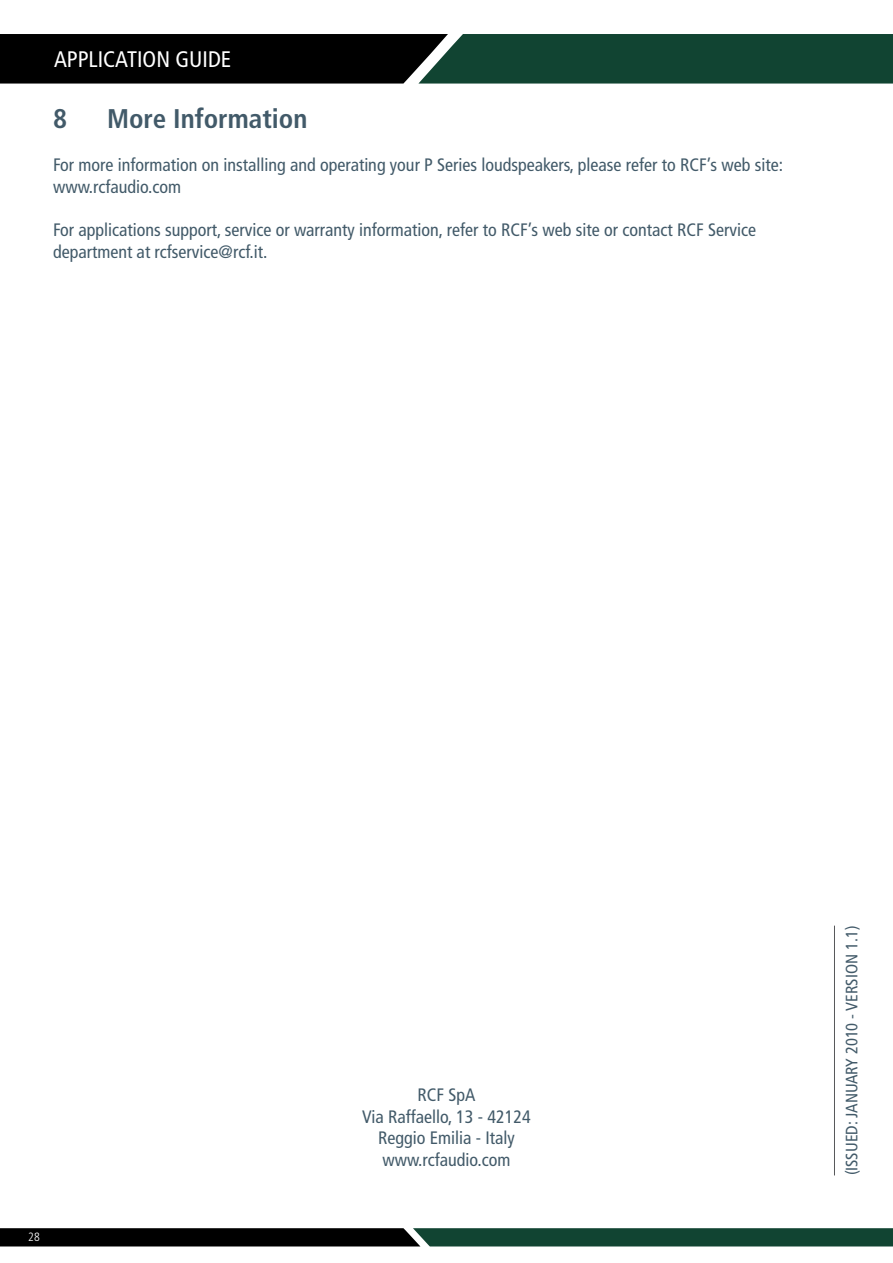
<style>
.page{position:relative;width:893px;height:1263px;background:#fff}
.page>*{position:absolute;margin:0;border:0;box-sizing:border-box;transform-origin:0 0}
.t1{font:700 condensed 27px "Frutiger";color:#425a69}
.t2{font:condensed 22.5px "Frutiger";color:#fff}
.t3{font:condensed 18px/21.6px "Frutiger";color:#425a69}
.t4{font:condensed 16.5px "Frutiger";color:#425a69}
.t5{font:300 condensed 12px "Frutiger";color:#fff}
</style>
<div class="page">
<svg style="left:0;top:34px;width:893px;height:50px;background:#0f281f"></svg>
<svg style="left:0;top:1228px;width:893px;height:18px;background:#0e291f"></svg>
<hr style="left:834px;top:926px;width:1px;height:249px;background:#58595b">
<p class="t2" style="left:54px;top:46px;width:179px">APPLICATION GUIDE</p>
<h1 class="t1" style="left:53px;top:103px;width:16px">8</h1>
<h1 class="t1" style="left:107px;top:103px;width:202px">More Information</h1>
<p class="t3" style="left:53px;top:154px;width:731px">For more information on installing and operating your P Series loudspeakers, please refer to RCF’s web site: www.rcfaudio.com</p>
<p class="t3" style="left:53px;top:219px;width:704px">For applications support, service or warranty information, refer to RCF’s web site or contact RCF Service department at rcfservice@rcf.it.</p>
<p class="t5" style="left:28px;top:1230px;width:13px">28</p>
<p class="t3" style="left:362px;top:1084px;width:170px;text-align:center">RCF SpA<br>Via Raffaello, 13 - 42124<br>Reggio Emilia - Italy www.rcfaudio.com</p>
<p class="t4" style="left:842px;top:1175px;width:251px;rotate:-90deg">(ISSUED: JANUARY 2010 - VERSION 1.1)</p>
</div>
